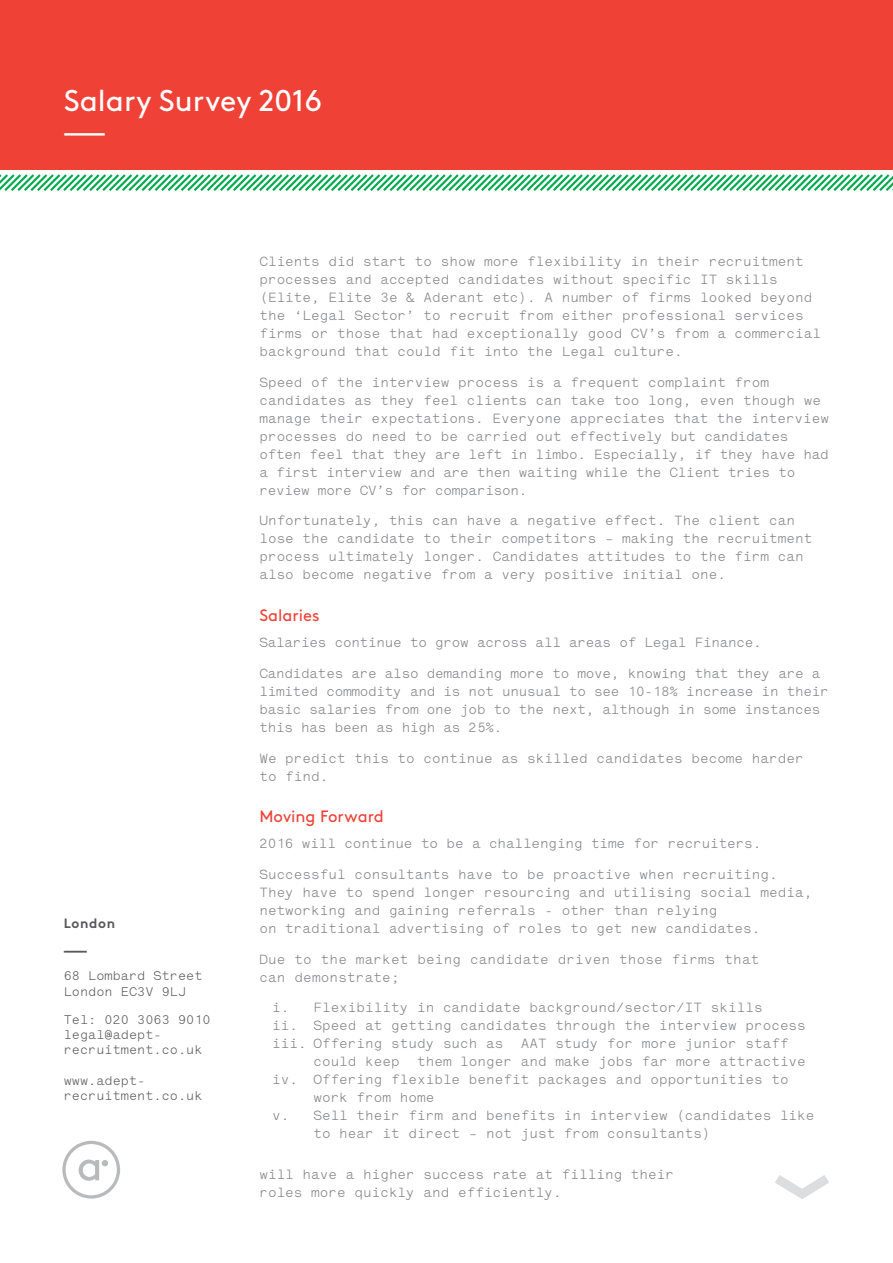
<style>
.page{position:relative;width:893px;height:1263px;background:#fff}
.page>*{position:absolute;margin:0;border:0;box-sizing:border-box;transform-origin:0 0}
.t1{font:30px/31px "Brown";color:#fff}
.t2{font:16.5px "Brown";color:#ef4136}
.t3{font:700 16.5px "Brown";color:#58595b}
.t4{font:700 13.5px/18px "Lettera";color:#808285}
.t5{font:700 13.5px/18px "Lettera";letter-spacing:-.02em;color:#808285}
.t6{font:700 13.5px "Brown";letter-spacing:.05em;color:#58595b}
.t7{font:700 12.75px/15.3px "Lettera";color:#58595b}
</style>
<div class="page">
<svg style="left:62px;top:1141px;width:58px;height:57px"></svg>
<svg style="left:775px;top:1175px;width:54px;height:24px"></svg>
<div style="left:0;top:0;width:893px;height:169px;background:#ef4136"></div>
<svg style="left:0;top:174px;width:893px;height:17px"></svg>
<h1 class="t1" style="left:64px;top:82px;width:260px">Salary Survey 2016 —</h1>
<p class="t6" style="left:64px;top:912px;width:53px">London</p>
<p class="t3" style="left:64px;top:937px;width:25px">—</p>
<p class="t7" style="left:64px;top:968px;width:140px">68 Lombard Street<br>London EC3V 9LJ</p>
<p class="t7" style="left:64px;top:1012px;width:148px">Tel: 020 3063 9010 legal@adept&shy;recruitment.co.uk</p>
<p class="t7" style="left:64px;top:1073px;width:140px">www.adept&shy;recruitment.co.uk</p>
<p class="t4" style="left:259px;top:252px;width:563px">Clients did start to show more flexibility in their recruitment processes and accepted candidates without specific IT skills (Elite, Elite 3e &amp; Aderant etc). A number of firms looked beyond the ‘Legal Sector’ to recruit from either professional services firms or those that had exceptionally good CV’s from a commercial background that could fit into the Legal culture.</p>
<p class="t4" style="left:259px;top:373px;width:571px">Speed of the interview process is a frequent complaint from candidates as they feel clients can take too long, even though we manage their expectations. Everyone appreciates that the interview processes do need to be carried out effectively but candidates often feel that they are left in limbo. Especially, if they have had a first interview and are then waiting while the Client tries to review more CV’s for comparison.</p>
<p class="t4" style="left:259px;top:512px;width:554px">Unfortunately, this can have a negative effect. The client can lose the candidate to their competitors – making the recruitment process ultimately longer. Candidates attitudes to the firm can also become negative from a very positive initial one.</p>
<p class="t2" style="left:259px;top:602px;width:62px">Salaries</p>
<p class="t5" style="left:259px;top:633px;width:504px">Salaries continue to grow across all areas of Legal Finance.</p>
<p class="t5" style="left:259px;top:664px;width:571px">Candidates are also demanding more to move, knowing that they are a limited commodity and is not unusual to see 10-18% increase in their basic salaries from one job to the next, although in some instances this has been as high as 25%.</p>
<p class="t4" style="left:259px;top:749px;width:546px">We predict this to continue as skilled candidates become harder to find.</p>
<p class="t2" style="left:259px;top:803px;width:126px">Moving Forward</p>
<p class="t4" style="left:259px;top:835px;width:503px">2016 will continue to be a challenging time for recruiters.</p>
<p class="t4" style="left:259px;top:865px;width:554px">Successful consultants have to be proactive when recruiting.<br>They have to spend longer resourcing and utilising social media, networking and gaining referrals - other than relying<br>on traditional advertising of roles to get new candidates.</p>
<p class="t4" style="left:259px;top:950px;width:502px">Due to the market being candidate driven those firms that can demonstrate;</p>
<p class="t4" style="left:272px;top:999px;width:535px">i. Flexibility in candidate background/sector/IT skills<br>ii. Speed at getting candidates through the interview process iii. Offering study such as</p>
<p class="t4" style="left:521px;top:1035px;width:269px">AAT study for more junior staff</p>
<p class="t4" style="left:313px;top:1053px;width:88px">could keep</p>
<p class="t4" style="left:417px;top:1053px;width:390px">them longer and make jobs far more attractive</p>
<p class="t4" style="left:272px;top:1071px;width:518px">iv. Offering flexible benefit packages and opportunities to</p>
<p class="t4" style="left:313px;top:1089px;width:122px">work from home</p>
<p class="t4" style="left:272px;top:1107px;width:544px">v. Sell their firm and benefits in interview (candidates like</p>
<p class="t4" style="left:313px;top:1125px;width:399px">to hear it direct – not just from consultants)</p>
<p class="t4" style="left:259px;top:1165px;width:416px">will have a higher success rate at filling their roles more quickly and efficiently.</p>
</div>
